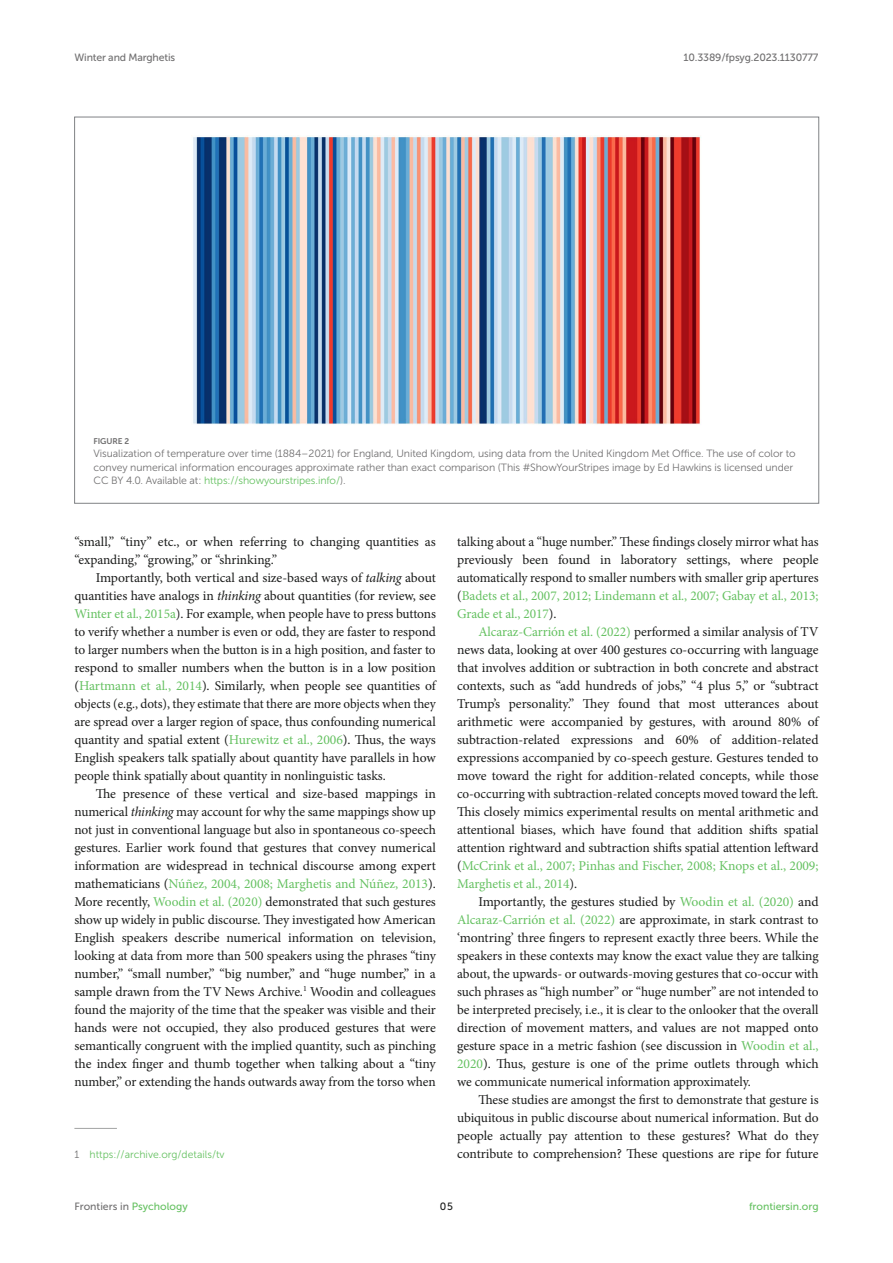
<style>
.page{position:relative;width:893px;height:1263px;background:#fff}
.page>*{position:absolute;margin:0;border:0;box-sizing:border-box;transform-origin:0 0}
.TEXT{font:13.5px/18px "Minion Pro";letter-spacing:-.005em;color:#1b1c1b;text-align:justify}
.FIG_LEG{font:10.5px/13.5px "Museo Sans 300";letter-spacing:-.01em;color:#706f70}
.t1{font:10.5px "Museo Sans 500";letter-spacing:-.015em;color:#706f70}
.FOOTNOTE{font:10.5px "Museo Sans 300";color:#65c161}
.t2{font:10.5px "Museo Sans 500";color:#65c161}
.t3{font:10.5px "Museo Sans 500";color:#1b1c1b}
.FIG_HD{font:8.25px "Museo Sans 700";letter-spacing:-.01em;color:#706f70}
.s1{color:#65c161}
.s2{font-style:italic}
.s3{color:#706f70}
</style>
<div class="page">
<hr style="left:74px;top:1128px;width:43px;height:1px;background:#a2a3a3">
<img style="left:193px;top:136px;width:507px;height:289px">
<p class="t1" style="left:74px;top:51px;width:102px">Winter and Marghetis</p>
<p class="t1" style="left:684px;top:51px;width:136px">10.3389/fpsyg.2023.1130777</p>
<p class="FIG_HD" style="left:94px;top:436px;width:37px">FIGURE 2</p>
<p class="FIG_LEG" style="left:94px;top:447px;width:704px">Visualization of temperature over time (1884–2021) for England, United Kingdom, using data from the United Kingdom Met Office. The use of color to convey numerical information encourages approximate rather than exact comparison (This #ShowYourStripes image by Ed Hawkins is licensed under<br>CC BY 4.0. Available at: <span class="s1">https://showyourstripes.info/</span>).</p>
<p class="TEXT" style="left:74px;top:533px;width:363px">“small,” “tiny” etc., or when referring to changing quantities as “expanding,” “growing,” or “shrinking.”</p>
<p class="TEXT" style="left:74px;top:569px;width:363px;text-indent:21px">Importantly, both vertical and size-based ways of <span class="s2">talking</span> about quantities have analogs in <span class="s2">thinking</span> about quantities (for review, see <span class="s1">Winter et al., 2015a</span>). For example, when people have to press buttons to verify whether a number is even or odd, they are faster to respond to larger numbers when the button is in a high position, and faster to respond to smaller numbers when the button is in a low position (<span class="s1">Hartmann et al., 2014</span>). Similarly, when people see quantities of objects (e.g., dots), they estimate that there are more objects when they are spread over a larger region of space, thus confounding numerical quantity and spatial extent (<span class="s1">Hurewitz et al., 2006</span>). Thus, the ways English speakers talk spatially about quantity have parallels in how people think spatially about quantity in nonlinguistic tasks.</p>
<p class="TEXT" style="left:74px;top:785px;width:363px;text-indent:21px">The presence of these vertical and size-based mappings in numerical <span class="s2">thinking</span> may account for why the same mappings show up not just in conventional language but also in spontaneous co-speech gestures. Earlier work found that gestures that convey numerical information are widespread in technical discourse among expert mathematicians (<span class="s1">Núñez, 2004, 2008; Marghetis and Núñez, 2013</span>).<br>More recently, <span class="s1">Woodin et al. (2020)</span> demonstrated that such gestures show up widely in public discourse. They investigated how American English speakers describe numerical information on television, looking at data from more than 500 speakers using the phrases “tiny number,” “small number,” “big number,” and “huge number,” in a sample drawn from the TV News Archive.<sup>1</sup> Woodin and colleagues found the majority of the time that the speaker was visible and their hands were not occupied, they also produced gestures that were semantically congruent with the implied quantity, such as pinching the index finger and thumb together when talking about a “tiny number,” or extending the hands outwards away from the torso when</p>
<p class="FOOTNOTE" style="left:74px;top:1149px;width:152px"><span class="s3">1</span> https://archive.org/details/tv</p>
<p class="TEXT" style="left:457px;top:533px;width:363px">talking about a “huge number.” These findings closely mirror what has previously been found in laboratory settings, where people automatically respond to smaller numbers with smaller grip apertures (<span class="s1">Badets et al., 2007, 2012; Lindemann et al., 2007; Gabay et al., 2013; Grade et al., 2017</span>).</p>
<p class="TEXT" style="left:457px;top:623px;width:363px;text-indent:21px"><span class="s1">Alcaraz-Carrión et al. (2022)</span> performed a similar analysis of TV news data, looking at over 400 gestures co-occurring with language that involves addition or subtraction in both concrete and abstract contexts, such as “add hundreds of jobs,” “4 plus 5,” or “subtract Trump’s personality.” They found that most utterances about arithmetic were accompanied by gestures, with around 80% of subtraction-related expressions and 60% of addition-related expressions accompanied by co-speech gesture. Gestures tended to move toward the right for addition-related concepts, while those co-occurring with subtraction-related concepts moved toward the left.<br>This closely mimics experimental results on mental arithmetic and attentional biases, which have found that addition shifts spatial attention rightward and subtraction shifts spatial attention leftward (<span class="s1">McCrink et al., 2007; Pinhas and Fischer, 2008; Knops et al., 2009; Marghetis et al., 2014</span>).</p>
<p class="TEXT" style="left:457px;top:893px;width:363px;text-indent:21px">Importantly, the gestures studied by <span class="s1">Woodin et al. (2020)</span> and <span class="s1">Alcaraz-Carrión et al. (2022)</span> are approximate, in stark contrast to ‘montring’ three fingers to represent exactly three beers. While the speakers in these contexts may know the exact value they are talking about, the upwards- or outwards-moving gestures that co-occur with such phrases as “high number” or “huge number” are not intended to be interpreted precisely, i.e., it is clear to the onlooker that the overall direction of movement matters, and values are not mapped onto gesture space in a metric fashion (see discussion in <span class="s1">Woodin et al., 2020</span>). Thus, gesture is one of the prime outlets through which we communicate numerical information approximately.</p>
<p class="TEXT" style="left:457px;top:1091px;width:363px;text-indent:21px">These studies are amongst the first to demonstrate that gesture is ubiquitous in public discourse about numerical information. But do people actually pay attention to these gestures? What do they contribute to comprehension? These questions are ripe for future</p>
<p class="t1" style="left:74px;top:1200px;width:115px">Frontiers in <span class="s1">Psychology</span></p>
<p class="t3" style="left:440px;top:1200px;width:14px">05</p>
<p class="t2" style="left:749px;top:1200px;width:71px">frontiersin.org</p>
</div>
